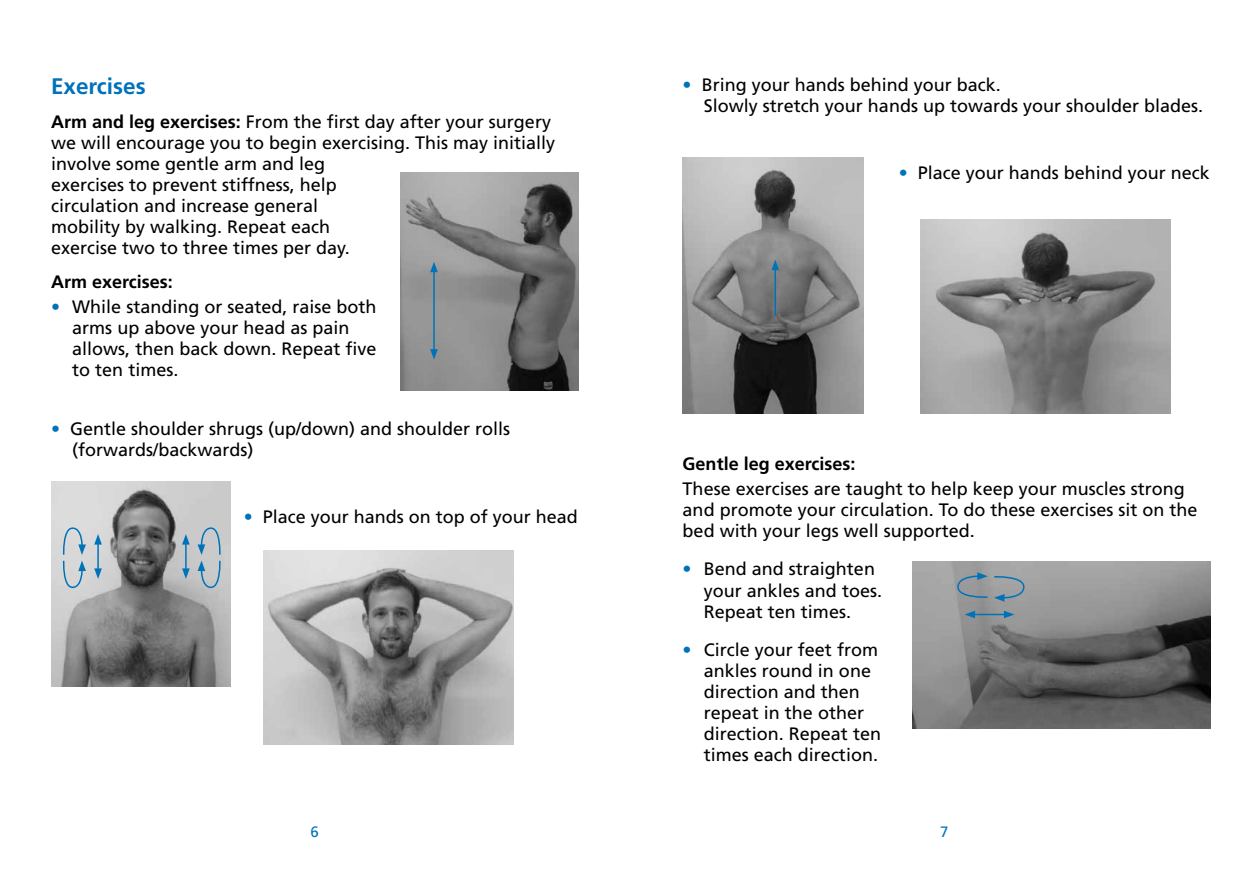
<style>
.page{position:relative;width:1259px;height:893px;background:#fff}
.page>*{position:absolute;margin:0;border:0;box-sizing:border-box;transform-origin:0 0}
.t1{font:700 22.5px "Frutiger";color:#0072ba}
.t2{font:18px/21px "Frutiger";color:#000}
.t3{font:700 18px "Frutiger";color:#000}
.t4{font:15px "Frutiger";color:#0072ba}
.s1{font-weight:700}
.s2{color:#0072ba}
</style>
<div class="page">
<img style="left:912px;top:561px;width:298px;height:168px">
<hr style="left:972px;top:614px;width:34px;height:1px;background:#0072ba">
<svg style="left:964px;top:611px;width:11px;height:7px"></svg>
<svg style="left:1004px;top:611px;width:10px;height:7px"></svg>
<svg style="left:956px;top:572px;width:69px;height:30px;background:#8997a0"></svg>
<img style="left:682px;top:158px;width:181px;height:256px">
<hr style="left:774px;top:268px;width:2px;height:48px;background:#0072ba">
<svg style="left:771px;top:260px;width:8px;height:10px"></svg>
<img style="left:264px;top:551px;width:249px;height:193px">
<img style="left:921px;top:219px;width:249px;height:195px">
<img style="left:51px;top:482px;width:179px;height:205px">
<hr style="left:97px;top:542px;width:2px;height:29px;background:#0072ba">
<svg style="left:94px;top:534px;width:8px;height:11px"></svg>
<svg style="left:94px;top:568px;width:8px;height:11px"></svg>
<hr style="left:185px;top:542px;width:2px;height:29px;background:#0072ba">
<svg style="left:182px;top:534px;width:8px;height:11px"></svg>
<svg style="left:182px;top:568px;width:8px;height:11px"></svg>
<svg style="left:62px;top:527px;width:24px;height:62px"></svg>
<svg style="left:198px;top:527px;width:23px;height:62px"></svg>
<img style="left:401px;top:172px;width:177px;height:218px">
<hr style="left:433px;top:270px;width:2px;height:81px;background:#0072ba">
<svg style="left:430px;top:262px;width:8px;height:10px"></svg>
<svg style="left:430px;top:349px;width:8px;height:11px"></svg>
<p class="t1" style="left:51px;top:73px;width:96px">Exercises</p>
<p class="t2" style="left:51px;top:111px;width:506px"><span class="s1">Arm and leg exercises:</span> From the first day after your surgery we will encourage you to begin exercising. This may initially involve some gentle arm and leg<br>exercises to prevent stiffness, help<br>circulation and increase general<br>mobility by walking. Repeat each<br>exercise two to three times per day.</p>
<p class="t3" style="left:51px;top:271px;width:123px">Arm exercises:</p>
<p class="t2" style="left:72px;top:296px;width:306px;text-indent:-21px"><span class="s2">•</span> While standing or seated, raise both arms up above your head as pain allows, then back down. Repeat five to ten times.</p>
<p class="t2" style="left:72px;top:418px;width:439px;text-indent:-21px"><span class="s2">•</span> Gentle shoulder shrugs (up/down) and shoulder rolls (forwards/backwards)</p>
<p class="t2" style="left:244px;top:506px;width:336px"><span class="s2">•</span> Place your hands on top of your head</p>
<p class="t2" style="left:704px;top:74px;width:501px;text-indent:-21px"><span class="s2">•</span> Bring your hands behind your back.<br>Slowly stretch your hands up towards your shoulder blades.</p>
<p class="t2" style="left:898px;top:162px;width:313px"><span class="s2">•</span> Place your hands behind your neck</p>
<p class="t3" style="left:682px;top:453px;width:174px">Gentle leg exercises:</p>
<p class="t2" style="left:682px;top:478px;width:516px">These exercises are taught to help keep your muscles strong and promote your circulation. To do these exercises sit on the bed with your legs well supported.</p>
<p class="t2" style="left:704px;top:559px;width:180px;text-indent:-21px"><span class="s2">•</span> Bend and straighten your ankles and toes.<br>Repeat ten times.</p>
<p class="t2" style="left:704px;top:639px;width:179px;text-indent:-21px"><span class="s2">•</span> Circle your feet from ankles round in one direction and then repeat in the other direction. Repeat ten times each direction.</p>
<p class="t4" style="left:310px;top:823px;width:10px">6</p>
<p class="t4" style="left:940px;top:823px;width:10px">7</p>
</div>
